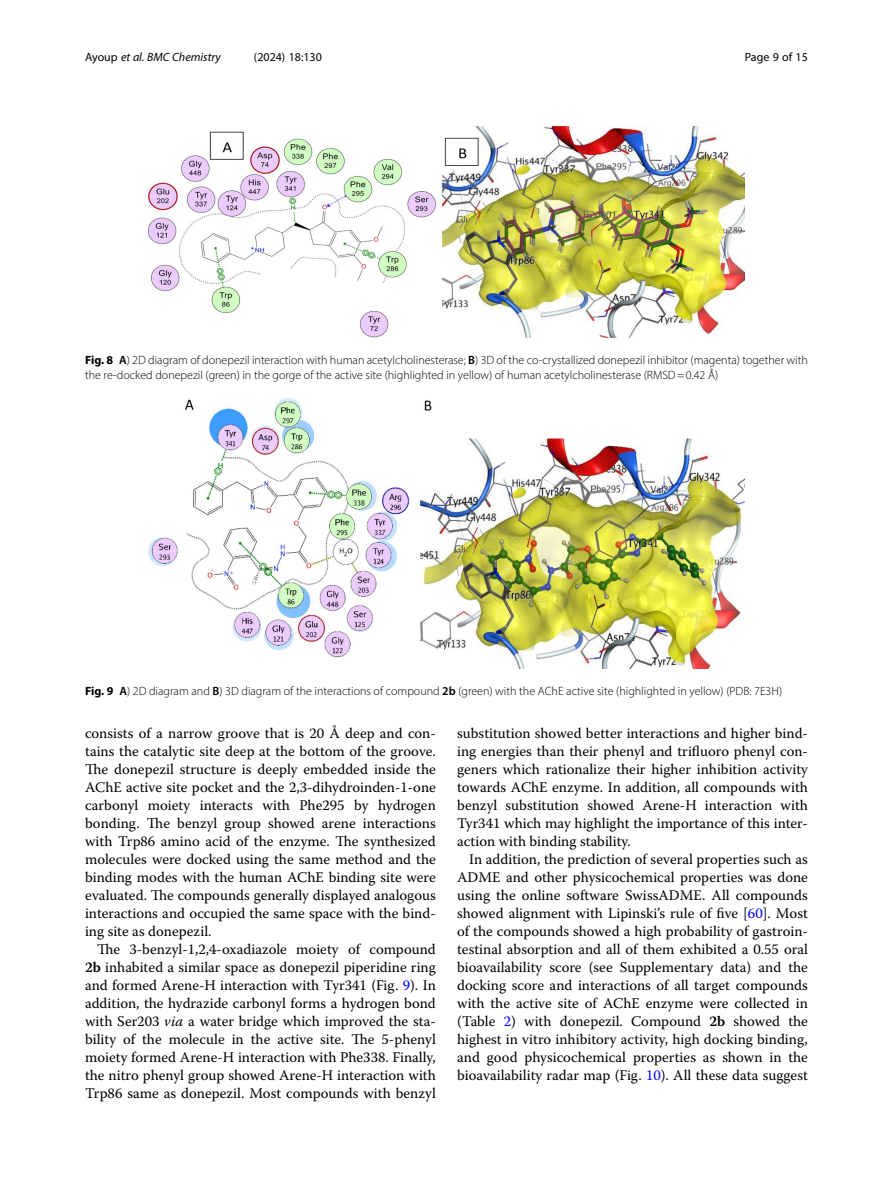
<style>
.page{position:relative;width:893px;height:1191px;background:#fff}
.page>*{position:absolute;margin:0;border:0;box-sizing:border-box;transform-origin:0 0}
.Body_Text_Indent{font:14.7px/18px "Warnock Pro";color:#000;text-align:justify}
.Body_Text{font:14.7px/18px "Warnock Pro";color:#000;text-align:justify}
.Figure_Caption{font:300 12px/15px "Myriad Pro";color:#000}
.t1{font:italic 12px "Myriad Pro";color:#000}
.t2{font:12px "Myriad Pro";color:#000}
.s1{font-style:normal}
.s2{font-weight:700}
.s3{font-weight:600}
.s4{color:#00f}
.s5{font-style:italic}
</style>
<div class="page">
<img style="left:149px;top:399px;width:595px;height:269px">
<img style="left:149px;top:126px;width:595px;height:211px">
<p class="t1" style="left:85px;top:50px;width:137px"><span class="s1">Ayoup</span> et al. BMC Chemistry</p>
<p class="t2" style="left:254px;top:50px;width:70px">(2024) 18:130</p>
<p class="t2" style="left:745px;top:50px;width:65px">Page 9 of 15</p>
<p class="Figure_Caption" style="left:85px;top:353px;width:724px"><span class="s2">Fig. 8</span> <span class="s3">A</span>) 2D diagram of donepezil interaction with human acetylcholinesterase; <span class="s3">B</span>) 3D of the co-crystallized donepezil inhibitor (magenta) together with the re-docked donepezil (green) in the gorge of the active site (highlighted in yellow) of human acetylcholinesterase (RMSD=0.42 Å)</p>
<p class="Figure_Caption" style="left:85px;top:683px;width:699px"><span class="s2">Fig. 9</span> <span class="s3">A</span>) 2D diagram and <span class="s3">B</span>) 3D diagram of the interactions of compound <span class="s3">2b</span> (green) with the AChE active site (highlighted in yellow) (PDB: 7E3H)</p>
<p class="Body_Text" style="left:85px;top:724px;width:352px">consists of a narrow groove that is 20 Å deep and con&shy;tains the catalytic site deep at the bottom of the groove.<br>The donepezil structure is deeply embedded inside the AChE active site pocket and the 2,3-dihydroinden-1-one carbonyl moiety interacts with Phe295 by hydrogen bonding. The benzyl group showed arene interactions with Trp86 amino acid of the enzyme. The synthesized molecules were docked using the same method and the binding modes with the human AChE binding site were evaluated. The compounds generally displayed analogous interactions and occupied the same space with the bind&shy;ing site as donepezil.</p>
<p class="Body_Text_Indent" style="left:85px;top:940px;width:352px;text-indent:12px">The 3-benzyl-1,2,4-oxadiazole moiety of compound <span class="s3">2b</span> inhabited a similar space as donepezil piperidine ring and formed Arene-H interaction with Tyr341 (Fig. <span class="s4">9</span>). In addition, the hydrazide carbonyl forms a hydrogen bond with Ser203 <span class="s5">via</span> a water bridge which improved the sta&shy;bility of the molecule in the active site. The 5-phenyl moiety formed Arene-H interaction with Phe338. Finally, the nitro phenyl group showed Arene-H interaction with Trp86 same as donepezil. Most compounds with benzyl</p>
<p class="Body_Text_Indent" style="left:457px;top:724px;width:352px">substitution showed better interactions and higher bind&shy;ing energies than their phenyl and trifluoro phenyl con&shy;geners which rationalize their higher inhibition activity towards AChE enzyme. In addition, all compounds with benzyl substitution showed Arene-H interaction with Tyr341 which may highlight the importance of this inter&shy;action with binding stability.</p>
<p class="Body_Text_Indent" style="left:457px;top:850px;width:352px;text-indent:12px">In addition, the prediction of several properties such as ADME and other physicochemical properties was done using the online software SwissADME. All compounds showed alignment with Lipinski’s rule of five [<span class="s4">60</span>]. Most of the compounds showed a high probability of gastroin&shy;testinal absorption and all of them exhibited a 0.55 oral bioavailability score (see Supplementary data) and the docking score and interactions of all target compounds with the active site of AChE enzyme were collected in (Table <span class="s4">2</span>) with donepezil. Compound <span class="s3">2b</span> showed the highest in vitro inhibitory activity, high docking binding, and good physicochemical properties as shown in the bioavailability radar map (Fig. <span class="s4">10</span>). All these data suggest</p>
</div>
